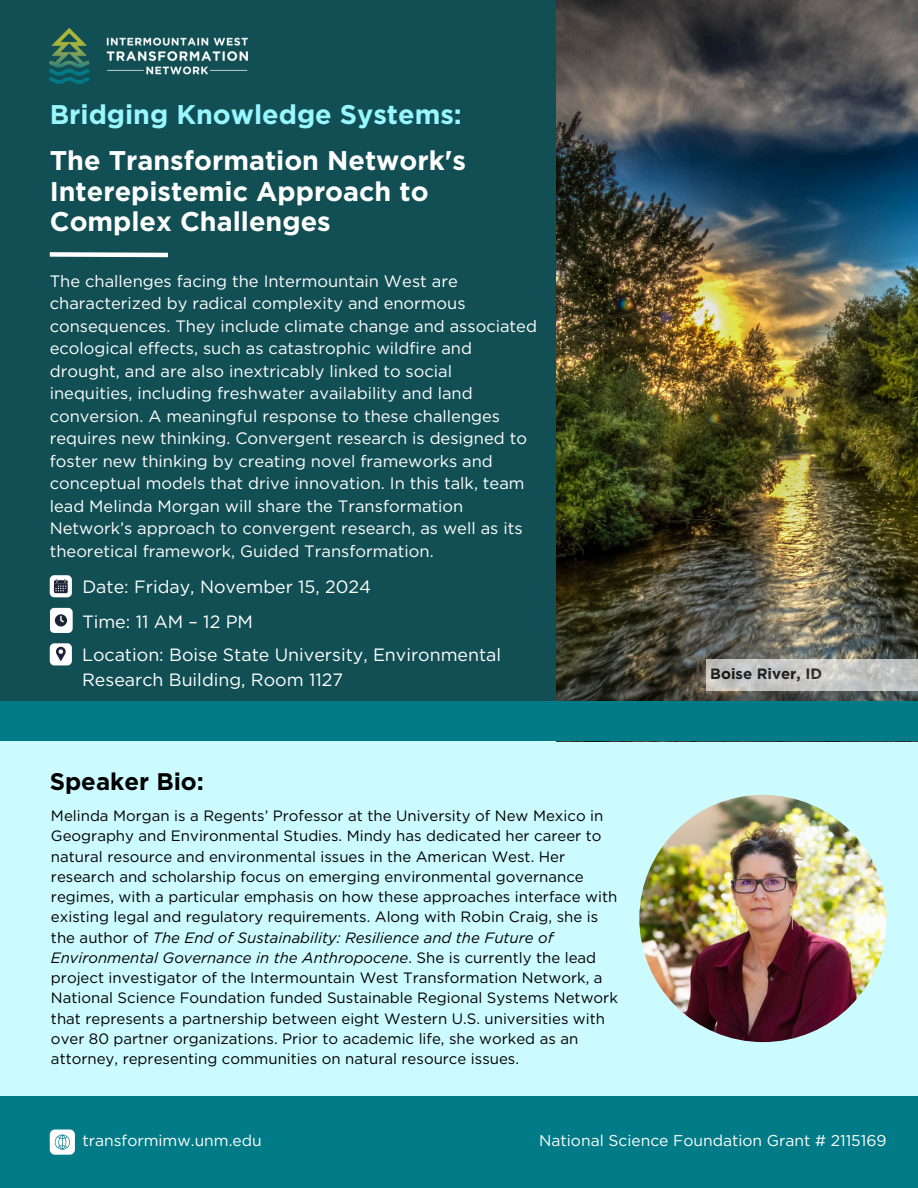
<style>
.page{position:relative;width:918px;height:1188px;background:#ccfbff}
.page>*{position:absolute;margin:0;border:0;box-sizing:border-box;transform-origin:0 0}
.t1{font:700 27px/30.3px "Gotham";color:#fff}
.t2{font:700 27px "Gotham";color:#99f7ff}
.t3{font:700 24px "Gotham";color:#000}
.t4{font:17.85px/24.8px "Gotham";color:#fff}
.t5{font:16.5px/22.5px "Gotham";color:#fff}
.t6{font:15.6px "Gotham";color:#fff}
.t7{font:15px/20.2px "Gotham";color:#000}
.t8{font:700 15px "Gotham";color:#000}
.s1{font-style:italic}
</style>
<div class="page">
<div style="left:0;top:0;width:780px;height:732px;background:#114f54"></div>
<img style="left:556px;top:0;width:362px;height:702px">
<img style="left:639px;top:795px;width:248px;height:247px;border-radius:50%">
<svg style="left:49px;top:252px;width:119px;height:6px"></svg>
<div style="left:0;top:1096px;width:918px;height:92px;background:#007b87"></div>
<svg style="left:50px;top:1130px;width:25px;height:24px"></svg>
<div style="left:0;top:702px;width:918px;height:39px;background:#007b87"></div>
<img style="left:50px;top:28px;width:198px;height:55px">
<svg style="left:50px;top:575px;width:22px;height:22px"></svg>
<svg style="left:50px;top:643px;width:22px;height:22px"></svg>
<div style="left:50px;top:608px;width:23px;height:25px;background:#fff;border-radius:4px"></div>
<svg style="left:55px;top:614px;width:12px;height:13px"></svg>
<svg style="left:706px;top:659px;width:212px;height:32px;background:#c5c6c4"></svg>
<h4 class="t2" style="left:50px;top:98px;width:414px">Bridging Knowledge Systems:</h4>
<h2 class="t1" style="left:50px;top:146px;width:418px">The Transformation Network's<br>Interepistemic Approach to<br>Complex Challenges</h2>
<p class="t5" style="left:50px;top:270px;width:489px">The challenges facing the Intermountain West are characterized by radical complexity and enormous consequences. They include climate change and associated ecological effects, such as catastrophic wildfire and drought, and are also inextricably linked to social inequities, including freshwater availability and land conversion. A meaningful response to these challenges requires new thinking. Convergent research is designed to foster new thinking by creating novel frameworks and conceptual models that drive innovation. In this talk, team lead Melinda Morgan will share the Transformation Network’s approach to convergent research, as well as its theoretical framework, Guided Transformation.</p>
<h1 class="t4" style="left:82px;top:574px;width:290px">Date: Friday, November 15, 2024</h1>
<h3 class="t4" style="left:82px;top:609px;width:172px">Time: 11 AM – 12 PM</h3>
<p class="t4" style="left:82px;top:642px;width:421px">Location: Boise State University, Environmental<br>Research Building, Room 1127</p>
<p class="t3" style="left:50px;top:767px;width:156px">Speaker Bio:</p>
<h3 class="t7" style="left:51px;top:806px;width:568px">Melinda Morgan is a Regents’ Professor at the University of New Mexico in Geography and Environmental Studies. Mindy has dedicated her career to natural resource and environmental issues in the American West. Her research and scholarship focus on emerging environmental governance regimes, with a particular emphasis on how these approaches interface with existing legal and regulatory requirements. Along with Robin Craig, she is the author of <span class="s1">The End of Sustainability: Resilience and the Future of Environmental Governance in the Anthropocene</span>. She is currently the lead project investigator of the Intermountain West Transformation Network, a National Science Foundation funded Sustainable Regional Systems Network that represents a partnership between eight Western U.S. universities with over 80 partner organizations. Prior to academic life, she worked as an attorney, representing communities on natural resource issues.</h3>
<p class="t8" style="left:710px;top:665px;width:113px">Boise River, ID</p>
<h3 class="t6" style="left:83px;top:1131px;width:181px">transformimw.unm.edu</h3>
<p class="t6" style="left:539px;top:1131px;width:349px">National Science Foundation Grant # 2115169</p>
</div>
